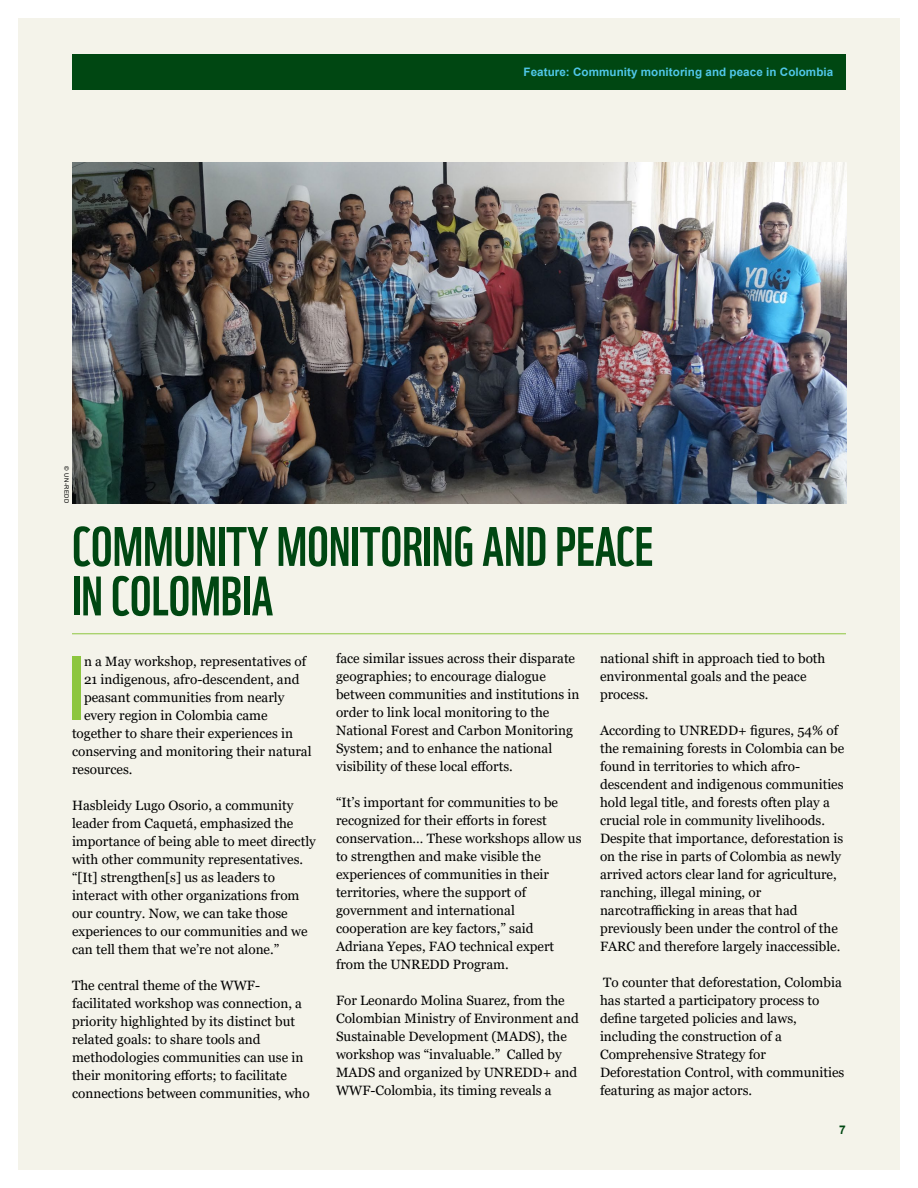
<style>
.page{position:relative;width:918px;height:1188px;background:#fff}
.page>*{position:absolute;margin:0;border:0;box-sizing:border-box;transform-origin:0 0}
.t1{font:88.5px "WWF";color:#8dc63f}
.t2{font:54px/49.5px "WWF";color:#004712}
.t3{font:13.5px/18px "Georgia";color:#000}
.t4{font:700 12px "Arial";color:#004712}
.t5{font:700 11.7px "Arial";letter-spacing:.005em;color:#50c7e8}
.t6{font:6px "Arial";letter-spacing:.085em;color:#000}
</style>
<div class="page">
<div style="left:18px;top:18px;width:882px;height:1152px;background:#f4f3ea"></div>
<div style="left:72px;top:54px;width:774px;height:36px;background:#004712"></div>
<hr style="left:72px;top:633px;width:774px;height:1px;background:#8dc63f">
<img style="left:72px;top:162px;width:774px;height:342px">
<p class="t6" style="left:71px;top:466px;width:39px;rotate:90deg">© UN-REDD</p>
<p class="t5" style="left:524px;top:64px;width:311px">Feature: Community monitoring and peace in Colombia</p>
<h2 class="t2" style="left:72px;top:517px;width:583px">COMMUNITY MONITORING AND PEACE<br>IN COLOMBIA</h2>
<h1 class="t1" style="left:69px;top:619px;width:17px">I</h1>
<p class="t3" style="left:84px;top:653px;width:224px">n a May workshop, representatives of</p>
<p class="t3" style="left:84px;top:671px;width:217px">21 indigenous, afro-descendent, and</p>
<p class="t3" style="left:84px;top:689px;width:202px">peasant communities from nearly</p>
<p class="t3" style="left:84px;top:707px;width:185px">every region in Colombia came</p>
<p class="t3" style="left:72px;top:725px;width:223px">together to share their experiences in</p>
<p class="t3" style="left:72px;top:743px;width:241px">conserving and monitoring their natural</p>
<p class="t3" style="left:72px;top:761px;width:62px">resources.</p>
<p class="t3" style="left:72px;top:797px;width:245px">Hasbleidy Lugo Osorio, a community leader from Caquetá, emphasized the importance of being able to meet directly with other community representatives. “[It] strengthen[s] us as leaders to interact with other organizations from our country. Now, we can take those experiences to our communities and we can tell them that we’re not alone.”</p>
<p class="t3" style="left:72px;top:977px;width:239px">The central theme of the WWF&shy;facilitated workshop was connection, a priority highlighted by its distinct but related goals: to share tools and methodologies communities can use in their monitoring efforts; to facilitate connections between communities, who</p>
<p class="t3" style="left:336px;top:650px;width:245px">face similar issues across their disparate geographies; to encourage dialogue between communities and institutions in order to link local monitoring to the National Forest and Carbon Monitoring System; and to enhance the national visibility of these local efforts.</p>
<p class="t3" style="left:336px;top:794px;width:247px">“It’s important for communities to be recognized for their efforts in forest conservation… These workshops allow us to strengthen and make visible the experiences of communities in their territories, where the support of government and international cooperation are key factors,” said Adriana Yepes, FAO technical expert from the UNREDD Program.</p>
<p class="t3" style="left:336px;top:992px;width:244px">For Leonardo Molina Suarez, from the Colombian Ministry of Environment and Sustainable Development (MADS), the workshop was “invaluable.” Called by MADS and organized by UNREDD+ and WWF-Colombia, its timing reveals a</p>
<p class="t3" style="left:600px;top:650px;width:227px">national shift in approach tied to both environmental goals and the peace process.</p>
<p class="t3" style="left:600px;top:722px;width:246px">According to UNREDD+ figures, 54% of the remaining forests in Colombia can be found in territories to which afro&shy;descendent and indigenous communities hold legal title, and forests often play a crucial role in community livelihoods.<br>Despite that importance, deforestation is on the rise in parts of Colombia as newly arrived actors clear land for agriculture, ranching, illegal mining, or narcotrafficking in areas that had previously been under the control of the FARC and therefore largely inaccessible.</p>
<p class="t3" style="left:600px;top:974px;width:246px">To counter that deforestation, Colombia has started a participatory process to define targeted policies and laws, including the construction of a Comprehensive Strategy for Deforestation Control, with communities featuring as major actors.</p>
<p class="t4" style="left:839px;top:1121px;width:8px">7</p>
</div>
